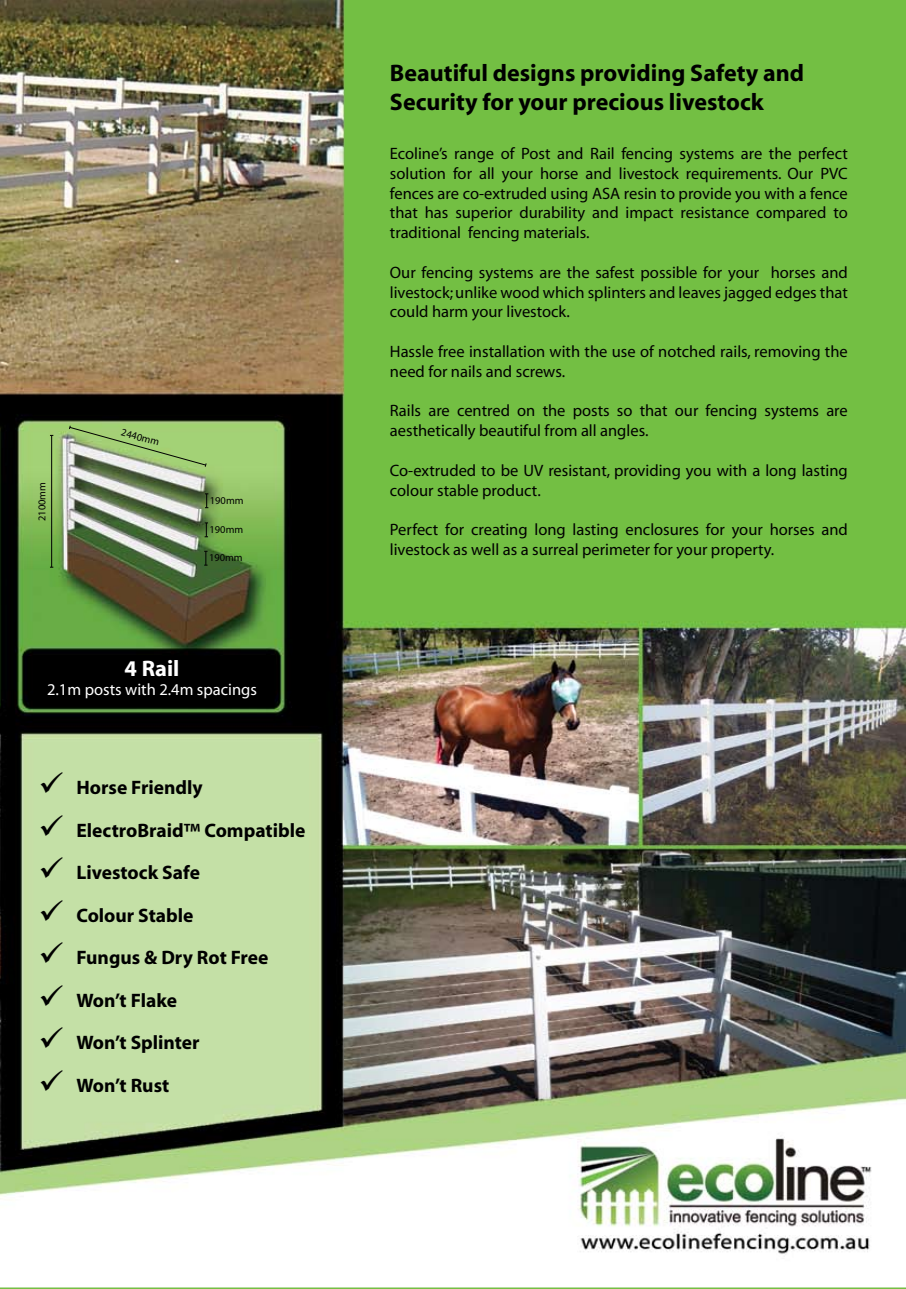
<style>
.page{position:relative;width:906px;height:1289px;background:#fff}
.page>*{position:absolute;margin:0;border:0;box-sizing:border-box;transform-origin:0 0}
.t1{font:700 24px/28.8px "Myriad";color:#000}
.t2{font:700 22.5px "Myriad";color:#fff}
.t3{font:700 19.5px "Myriad";color:#000}
.t4{font:16.5px/19.8px "Myriad";color:#000}
.t5{font:16.5px "Myriad";color:#fff}
.t6{font:10.5px "Myriad";color:#000}
</style>
<div class="page">
<img style="left:0;top:0;width:906px;height:1288px">
<hr style="left:51px;top:435px;width:1px;height:132px;background:#000">
<svg style="left:68px;top:425px;width:139px;height:42px;background:#a2c580"></svg>
<svg style="left:205px;top:493px;width:3px;height:15px"></svg>
<svg style="left:205px;top:522px;width:3px;height:15px"></svg>
<svg style="left:204px;top:551px;width:3px;height:14px"></svg>
<p class="t6" style="left:37px;top:521px;width:41px;rotate:-90deg">2100mm</p>
<p class="t6" style="left:123px;top:427px;width:41px;rotate:16deg">2440mm</p>
<p class="t6" style="left:210px;top:495px;width:35px">190mm</p>
<p class="t6" style="left:209px;top:524px;width:35px">190mm</p>
<p class="t6" style="left:209px;top:552px;width:35px">190mm</p>
<h2 class="t2" style="left:125px;top:656px;width:56px">4 Rail</h2>
<p class="t5" style="left:47px;top:681px;width:211px">2.1m posts with 2.4m spacings</p>
<p class="t3" style="left:38px;top:777px;width:166px">✓ Horse Friendly</p>
<p class="t3" style="left:38px;top:820px;width:268px">✓ ElectroBraid™ Compatible</p>
<p class="t3" style="left:38px;top:862px;width:163px">✓ Livestock Safe</p>
<p class="t3" style="left:38px;top:905px;width:156px">✓ Colour Stable</p>
<p class="t3" style="left:38px;top:947px;width:231px">✓ Fungus &amp; Dry Rot Free</p>
<p class="t3" style="left:38px;top:990px;width:140px">✓ Won’t Flake</p>
<p class="t3" style="left:38px;top:1032px;width:163px">✓ Won’t Splinter</p>
<p class="t3" style="left:38px;top:1075px;width:132px">✓ Won’t Rust</p>
<h1 class="t1" style="left:390px;top:60px;width:416px">Beautiful designs providing Safety and<br>Security for your precious livestock</h1>
<p class="t4" style="left:390px;top:144px;width:459px;text-align:justify">Ecoline’s range of Post and Rail fencing systems are the perfect solution for all your horse and livestock requirements. Our PVC fences are co-extruded using ASA resin to provide you with a fence that has superior durability and impact resistance compared to traditional fencing materials.</p>
<p class="t4" style="left:390px;top:263px;width:459px;text-align:justify">Our fencing systems are the safest possible for your horses and livestock; unlike wood which splinters and leaves jagged edges that could harm your livestock.</p>
<p class="t4" style="left:390px;top:342px;width:459px">Hassle free installation with the use of notched rails, removing the need for nails and screws.</p>
<p class="t4" style="left:390px;top:402px;width:459px">Rails are centred on the posts so that our fencing systems are aesthetically beautiful from all angles.</p>
<p class="t4" style="left:390px;top:461px;width:459px">Co-extruded to be UV resistant, providing you with a long lasting colour stable product.</p>
<p class="t4" style="left:390px;top:520px;width:459px">Perfect for creating long lasting enclosures for your horses and livestock as well as a surreal perimeter for your property.</p>
</div>
